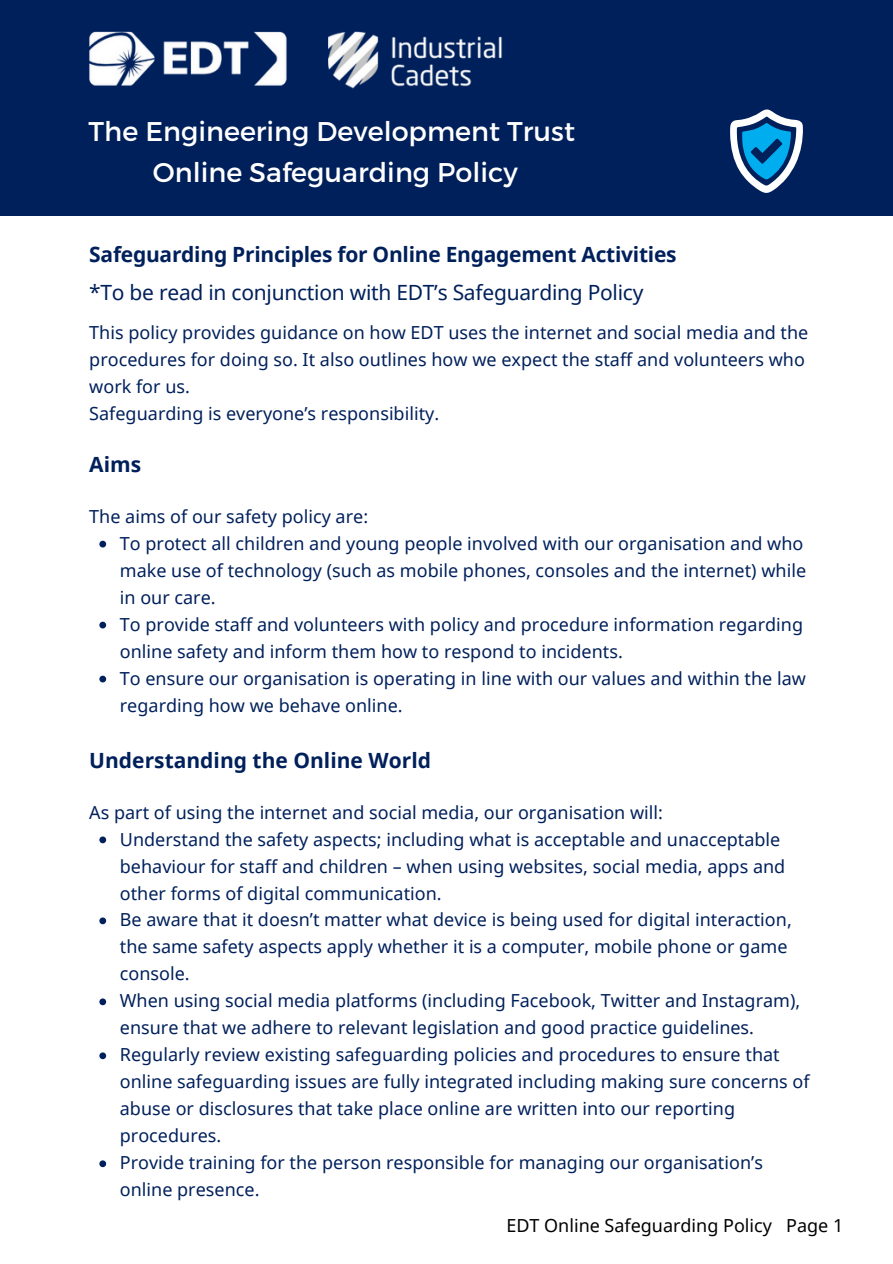
<style>
.page{position:relative;width:893px;height:1264px;background:#fff}
.page>*{position:absolute;margin:0;border:0;box-sizing:border-box;transform-origin:0 0}
.t1{font:27px "Montserrat";color:#fff}
.t2{font:700 21px "Noto Sans";letter-spacing:-.01em;color:#00205b}
.t3{font:21px "Noto Sans";letter-spacing:-.01em;color:#00205b}
.t4{font:18px/27px "Noto Sans";color:#00205b}
.t5{font:18px "Noto Sans";color:#000}
</style>
<div class="page">
<div style="left:0;top:0;width:892px;height:216px;background:#00205b"></div>
<svg style="left:730px;top:109px;width:73px;height:84px"></svg>
<img style="left:89px;top:31px;width:413px;height:58px">
<svg style="left:99px;top:540px;width:7px;height:7px"></svg>
<svg style="left:99px;top:621px;width:7px;height:7px"></svg>
<svg style="left:99px;top:675px;width:7px;height:7px"></svg>
<svg style="left:99px;top:836px;width:7px;height:7px"></svg>
<svg style="left:99px;top:917px;width:7px;height:7px"></svg>
<svg style="left:99px;top:998px;width:7px;height:7px"></svg>
<svg style="left:99px;top:1052px;width:7px;height:7px"></svg>
<svg style="left:99px;top:1160px;width:7px;height:7px"></svg>
<p class="t1" style="left:89px;top:114px;width:488px">The Engineering Development Trust</p>
<p class="t1" style="left:153px;top:154px;width:366px">Online Safeguarding Policy</p>
<p class="t2" style="left:89px;top:240px;width:589px">Safeguarding Principles for Online Engagement Activities</p>
<p class="t3" style="left:89px;top:277px;width:555px">*To be read in conjunction with EDT’s Safeguarding Policy</p>
<p class="t4" style="left:89px;top:319px;width:720px">This policy provides guidance on how EDT uses the internet and social media and the procedures for doing so. It also outlines how we expect the staff and volunteers who work for us.</p>
<p class="t4" style="left:89px;top:400px;width:351px">Safeguarding is everyone’s responsibility.</p>
<p class="t2" style="left:89px;top:449px;width:53px">Aims</p>
<p class="t4" style="left:89px;top:502px;width:280px">The aims of our safety policy are:</p>
<p class="t4" style="left:120px;top:529px;width:687px">To protect all children and young people involved with our organisation and who make use of technology (such as mobile phones, consoles and the internet) while in our care.</p>
<p class="t4" style="left:120px;top:610px;width:684px">To provide staff and volunteers with policy and procedure information regarding online safety and inform them how to respond to incidents.</p>
<p class="t4" style="left:120px;top:664px;width:687px">To ensure our organisation is operating in line with our values and within the law regarding how we behave online.</p>
<p class="t2" style="left:89px;top:745px;width:343px">Understanding the Online World</p>
<p class="t4" style="left:89px;top:798px;width:575px">As part of using the internet and social media, our organisation will:</p>
<p class="t4" style="left:120px;top:825px;width:667px">Understand the safety aspects; including what is acceptable and unacceptable behaviour for staff and children – when using websites, social media, apps and other forms of digital communication.</p>
<p class="t4" style="left:120px;top:906px;width:673px">Be aware that it doesn’t matter what device is being used for digital interaction, the same safety aspects apply whether it is a computer, mobile phone or game console.</p>
<p class="t4" style="left:120px;top:986px;width:682px">When using social media platforms (including Facebook, Twitter and Instagram), ensure that we adhere to relevant legislation and good practice guidelines.</p>
<p class="t4" style="left:120px;top:1040px;width:691px">Regularly review existing safeguarding policies and procedures to ensure that online safeguarding issues are fully integrated including making sure concerns of abuse or disclosures that take place online are written into our reporting procedures.</p>
<p class="t4" style="left:120px;top:1148px;width:644px">Provide training for the person responsible for managing our organisation’s online presence.</p>
<p class="t5" style="left:506px;top:1212px;width:338px">EDT Online Safeguarding Policy Page 1</p>
</div>
